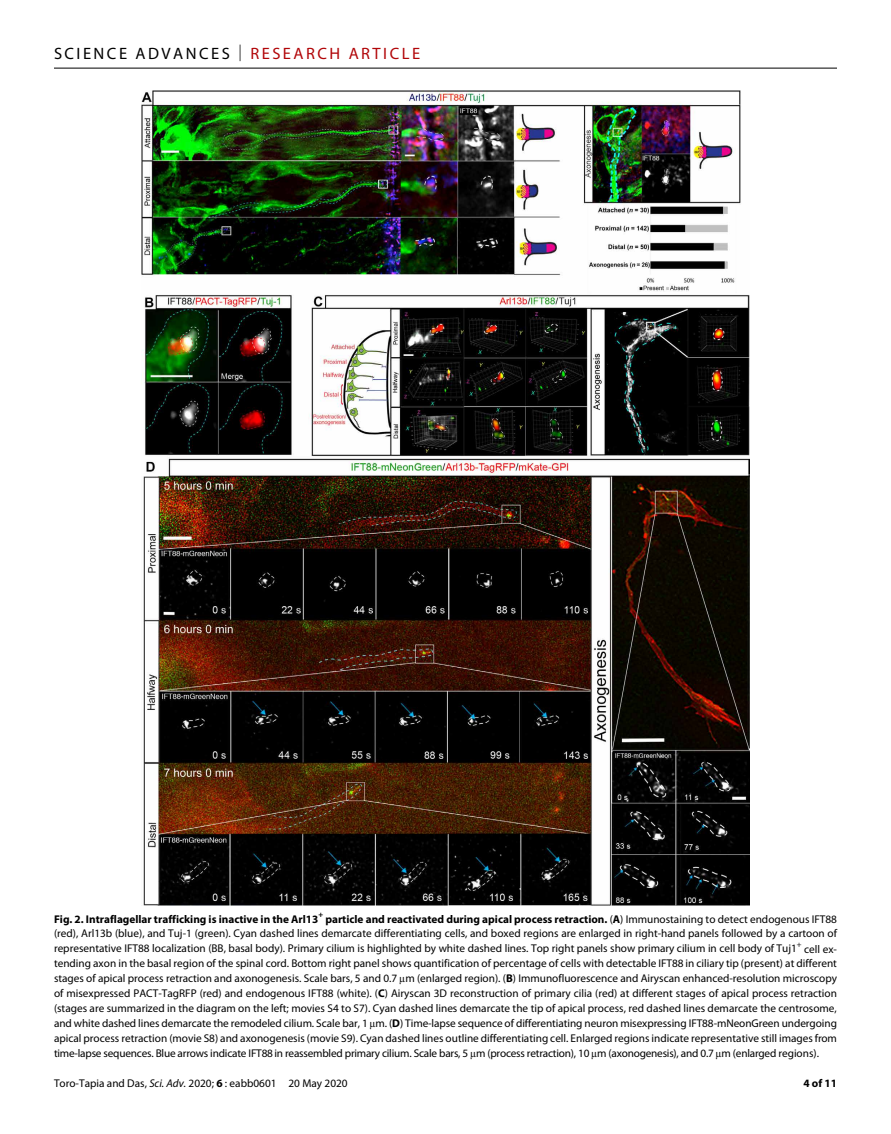
<style>
.page{position:relative;width:891px;height:1134px;background:#fff}
.page>*{position:absolute;margin:0;border:0;box-sizing:border-box;transform-origin:0 0}
.t1{font:16.5px "Myriad Pro";letter-spacing:.15em;color:#000}
.t2{font:11.25px/15px "Myriad Pro";letter-spacing:-.02em;color:#000;text-align:justify}
.t3{font:11.25px "Myriad Pro";color:#000}
.t4{font:700 11.25px "Myriad Pro";color:#000}
.s1{font-weight:300}
.s2{color:#b10508}
.s3{font-weight:700}
.s4{font-style:italic}
</style>
<div class="page">
<hr style="left:54px;top:68px;width:783px;height:1px;background:#000">
<img style="left:142px;top:90px;width:607px;height:815px">
<h1 class="t1" style="left:54px;top:40px;width:368px">SCIENCE ADVANCES <span class="s1">|</span> <span class="s2">RESEARCH ARTICLE</span></h1>
<p class="t2" style="left:54px;top:911px;width:785px"><span class="s3">Fig. 2. Intraflagellar trafficking is inactive in the Arl13</span><sup>+</sup> <span class="s3">particle and reactivated during apical process retraction.</span> (<span class="s3">A</span>) Immunostaining to detect endogenous IFT88 (red), Arl13b (blue), and Tuj-1 (green). Cyan dashed lines demarcate differentiating cells, and boxed regions are enlarged in right-hand panels followed by a cartoon of representative IFT88 localization (BB, basal body). Primary cilium is highlighted by white dashed lines. Top right panels show primary cilium in cell body of Tuj1<sup>+</sup> cell ex&shy;tending axon in the basal region of the spinal cord. Bottom right panel shows quantification of percentage of cells with detectable IFT88 in ciliary tip (present) at different stages of apical process retraction and axonogenesis. Scale bars, 5 and 0.7 m (enlarged region). (<span class="s3">B</span>) Immunofluorescence and Airyscan enhanced-resolution microscopy of misexpressed PACT-TagRFP (red) and endogenous IFT88 (white). (<span class="s3">C</span>) Airyscan 3D reconstruction of primary cilia (red) at different stages of apical process retraction (stages are summarized in the diagram on the left; movies S4 to S7). Cyan dashed lines demarcate the tip of apical process, red dashed lines demarcate the centrosome, and white dashed lines demarcate the remodeled cilium. Scale bar, 1 m. (<span class="s3">D</span>) Time-lapse sequence of differentiating neuron misexpressing IFT88-mNeonGreen undergoing apical process retraction (movie S8) and axonogenesis (movie S9). Cyan dashed lines outline differentiating cell. Enlarged regions indicate representative still images from time-lapse sequences. Blue arrows indicate IFT88 in reassembled primary cilium. Scale bars, 5 m (process retraction), 10 m (axonogenesis), and 0.7 m (enlarged regions).</p>
<p class="t3" style="left:54px;top:1074px;width:295px">Toro-Tapia and Das, <span class="s4">Sci. Adv.</span> 2020; <span class="s3">6</span> : eabb0601 20 May 2020</p>
<p class="t4" style="left:803px;top:1074px;width:35px">4 of 11</p>
</div>
